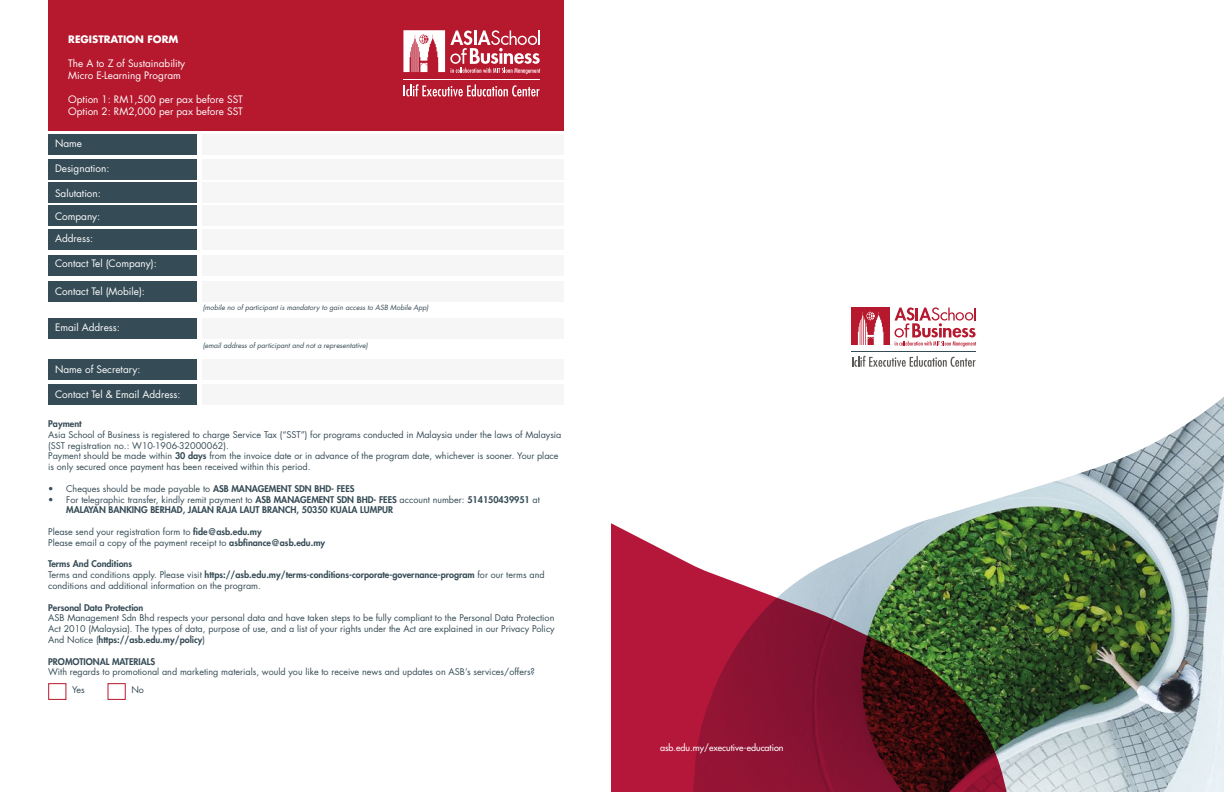
<style>
.page{position:relative;width:1224px;height:792px;background:#fff}
.page>*{position:absolute;margin:0;border:0;box-sizing:border-box;transform-origin:0 0}
.t1{font:10px/12px "Futura Std";color:#fff}
.t2{font:700 10px "Futura Std";color:#fff}
.t3{font:9px/10.8px "Futura Std";color:#354b55}
.t4{font:800 9px "Futura Std";color:#354b55}
.t5{font:500 9px "Futura Std";color:#fff}
.t6{font:italic 7px "Futura Std";color:#354b55}
.s1{font-weight:800}
</style>
<div class="page">
<img style="left:930px;top:397px;width:294px;height:395px">
<svg style="left:612px;top:519px;width:399px;height:273px;background:#8c4a51"></svg>
<svg style="left:894px;top:307px;width:82px;height:40px"></svg>
<div style="left:852px;top:307px;width:38px;height:38px;background:#b6182e"></div>
<svg style="left:858px;top:312px;width:25px;height:33px"></svg>
<hr style="left:852px;top:352px;width:124px;height:1px;background:#354b55">
<svg style="left:852px;top:356px;width:124px;height:11px"></svg>
<div style="left:48px;top:135px;width:149px;height:20px;background:#354b55"></div>
<div style="left:203px;top:135px;width:361px;height:20px;background:#f6f6f6"></div>
<div style="left:48px;top:281px;width:149px;height:20px;background:#354b55"></div>
<div style="left:203px;top:281px;width:361px;height:20px;background:#f6f6f6"></div>
<div style="left:48px;top:159px;width:149px;height:20px;background:#354b55"></div>
<div style="left:203px;top:159px;width:361px;height:20px;background:#f6f6f6"></div>
<div style="left:203px;top:182px;width:361px;height:20px;background:#f6f6f6"></div>
<div style="left:48px;top:319px;width:149px;height:20px;background:#354b55"></div>
<div style="left:203px;top:319px;width:361px;height:20px;background:#f6f6f6"></div>
<div style="left:48px;top:205px;width:149px;height:20px;background:#354b55"></div>
<div style="left:203px;top:205px;width:361px;height:20px;background:#f6f6f6"></div>
<div style="left:48px;top:360px;width:149px;height:20px;background:#354b55"></div>
<div style="left:48px;top:230px;width:149px;height:20px;background:#354b55"></div>
<div style="left:203px;top:230px;width:361px;height:20px;background:#f6f6f6"></div>
<div style="left:48px;top:384px;width:149px;height:20px;background:#354b55"></div>
<div style="left:203px;top:384px;width:361px;height:20px;background:#f6f6f6"></div>
<div style="left:203px;top:360px;width:361px;height:20px;background:#f6f6f6"></div>
<div style="left:48px;top:255px;width:149px;height:20px;background:#354b55"></div>
<div style="left:48px;top:182px;width:149px;height:20px;background:#354b55"></div>
<div style="left:203px;top:255px;width:361px;height:20px;background:#f6f6f6"></div>
<div style="left:48px;top:0;width:516px;height:130px;background:#b6182e"></div>
<div style="left:48px;top:683px;width:18px;height:17px;border:1px solid #b6182e"></div>
<div style="left:108px;top:683px;width:18px;height:17px;border:1px solid #b6182e"></div>
<svg style="left:403px;top:30px;width:137px;height:44px"></svg>
<hr style="left:403px;top:79px;width:137px;height:1px;background:#fff">
<svg style="left:403px;top:84px;width:137px;height:13px"></svg>
<p class="t2" style="left:68px;top:33px;width:112px">REGISTRATION FORM</p>
<p class="t1" style="left:68px;top:57px;width:118px">The A to Z of Sustainability<br>Micro E-Learning Program</p>
<p class="t1" style="left:68px;top:93px;width:176px">Option 1: RM1,500 per pax before SST<br>Option 2: RM2,000 per pax before SST</p>
<p class="t1" style="left:55px;top:137px;width:28px">Name</p>
<p class="t1" style="left:55px;top:162px;width:56px">Designation:</p>
<p class="t1" style="left:55px;top:187px;width:47px">Salutation:</p>
<p class="t1" style="left:55px;top:210px;width:47px">Company:</p>
<p class="t1" style="left:55px;top:232px;width:40px">Address:</p>
<p class="t1" style="left:55px;top:257px;width:103px">Contact Tel (Company):</p>
<p class="t1" style="left:55px;top:286px;width:91px">Contact Tel (Mobile):</p>
<p class="t1" style="left:55px;top:322px;width:66px">Email Address:</p>
<p class="t1" style="left:55px;top:363px;width:87px">Name of Secretary:</p>
<p class="t1" style="left:55px;top:388px;width:127px">Contact Tel &amp; Email Address:</p>
<p class="t6" style="left:203px;top:303px;width:227px">(mobile no of participant is mandatory to gain access to ASB Mobile App)</p>
<p class="t6" style="left:203px;top:341px;width:167px">(email address of participant and not a representative)</p>
<p class="t4" style="left:48px;top:418px;width:35px">Payment</p>
<p class="t3" style="left:48px;top:429px;width:515px">Asia School of Business is registered to charge Service Tax (“SST”) for programs conducted in Malaysia under the laws of Malaysia (SST registration no.: W10-1906-32000062).<br>Payment should be made within <span class="s1">30 days</span> from the invoice date or in advance of the program date, whichever is sooner. Your place is only secured once payment has been received within this period.</p>
<p class="t3" style="left:48px;top:483px;width:308px">• Cheques should be made payable to <span class="s1">ASB MANAGEMENT SDN BHD- FEES</span></p>
<p class="t3" style="left:48px;top:494px;width:493px">• For telegraphic transfer, kindly remit payment to <span class="s1">ASB MANAGEMENT SDN BHD- FEES</span> account number: <span class="s1">514150439951</span> at</p>
<p class="t4" style="left:48px;top:504px;width:346px">• MALAYAN BANKING BERHAD, JALAN RAJA LAUT BRANCH, 50350 KUALA LUMPUR</p>
<p class="t3" style="left:48px;top:526px;width:279px">Please send your registration form to <span class="s1">fide@asb.edu.my<br></span>Please email a copy of the payment receipt to <span class="s1">asbfinance@asb.edu.my</span></p>
<p class="t3" style="left:48px;top:559px;width:498px"><span class="s1">Terms And Conditions<br></span>Terms and conditions apply. Please visit <span class="s1">https://asb.edu.my/terms-conditions-corporate-governance-program</span> for our terms and conditions and additional information on the program.</p>
<p class="t4" style="left:48px;top:602px;width:97px">Personal Data Protection</p>
<p class="t3" style="left:48px;top:613px;width:508px;text-align:justify">ASB Management Sdn Bhd respects your personal data and have taken steps to be fully compliant to the Personal Data Protection Act 2010 (Malaysia). The types of data, purpose of use, and a list of your rights under the Act are explained in our Privacy Policy And Notice (<span class="s1">https://asb.edu.my/policy</span>)</p>
<p class="t4" style="left:48px;top:656px;width:108px">PROMOTIONAL MATERIALS</p>
<p class="t3" style="left:48px;top:667px;width:488px">With regards to promotional and marketing materials, would you like to receive news and updates on ASB’s services/offers?</p>
<p class="t3" style="left:72px;top:685px;width:14px">Yes</p>
<p class="t3" style="left:131px;top:685px;width:14px">No</p>
<p class="t5" style="left:660px;top:742px;width:125px">asb.edu.my/executive-education</p>
</div>
